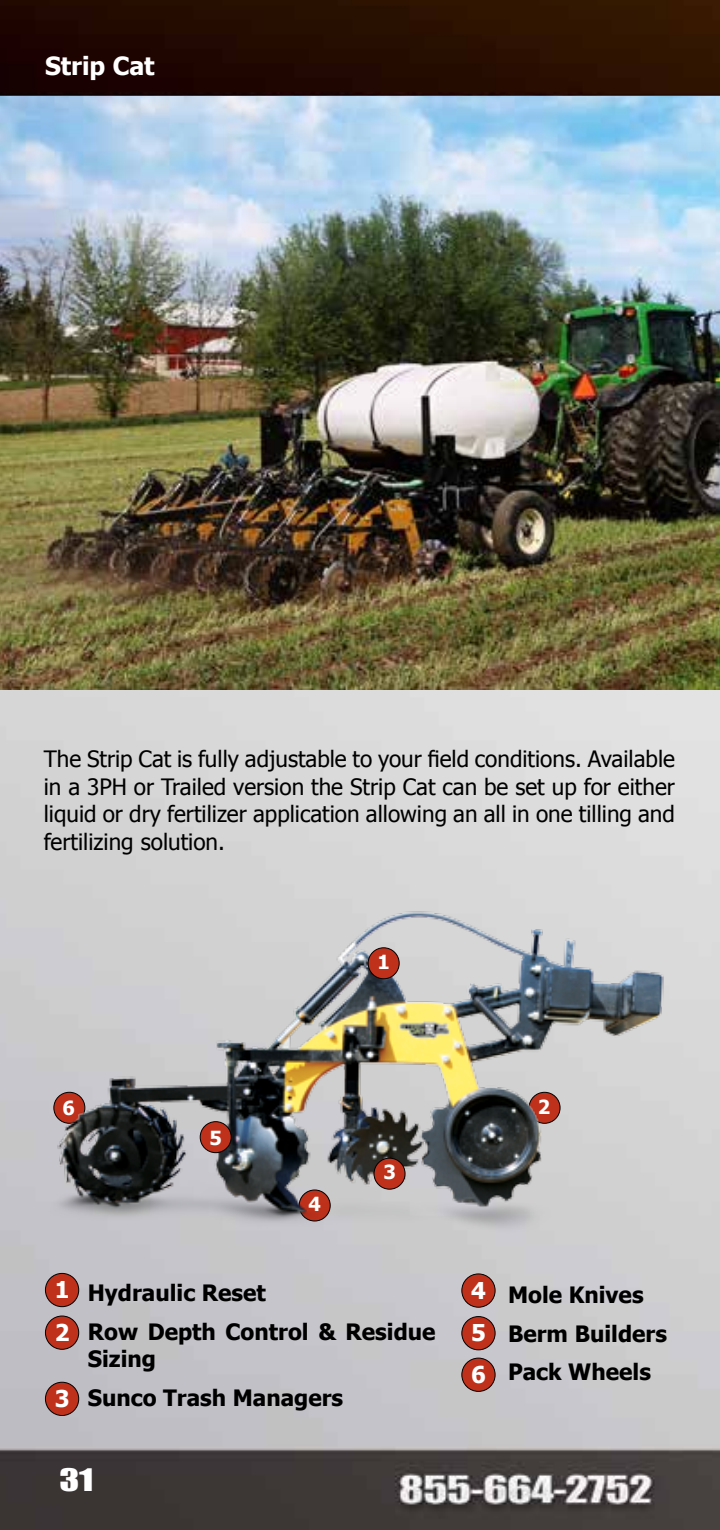
<style>
.page{position:relative;width:720px;height:1530px;background:#fff}
.page>*{position:absolute;margin:0;border:0;box-sizing:border-box;transform-origin:0 0}
.t1{font:28.5px "Impact";color:#fff;scale:1.32 1}
.t2{font:700 25px "Tahoma";color:#fff}
.t3{font:700 23.25px "Tahoma";color:#fff}
.t4{font:22.5px/27.5px "Tahoma";color:#000;text-align:justify}
.t5{font:700 22.5px/38.8px "Tahoma";color:#000}
.t6{font:700 19.5px "Tahoma";color:#fff}
</style>
<div class="page">
<img style="left:0;top:0;width:720px;height:1530px">
<img style="left:28px;top:901px;width:665px;height:356px">
<div style="left:200px;top:1122px;width:31px;height:31px;background:#bf311a;border-radius:50%"></div>
<div style="left:200px;top:1121px;width:32px;height:32px;border:1px solid #000;border-radius:50%"></div>
<div style="left:374px;top:1158px;width:31px;height:31px;background:#bf311a;border-radius:50%"></div>
<div style="left:374px;top:1158px;width:31px;height:32px;border:1px solid #000;border-radius:50%"></div>
<div style="left:368px;top:948px;width:31px;height:31px;background:#bf311a;border-radius:50%"></div>
<div style="left:368px;top:947px;width:32px;height:32px;border:1px solid #000;border-radius:50%"></div>
<div style="left:45px;top:1273px;width:34px;height:34px;background:#bf311a;border-radius:50%"></div>
<div style="left:45px;top:1273px;width:34px;height:34px;border:1px solid #000;border-radius:50%"></div>
<div style="left:45px;top:1382px;width:34px;height:34px;background:#bf311a;border-radius:50%"></div>
<div style="left:45px;top:1382px;width:34px;height:34px;border:1px solid #000;border-radius:50%"></div>
<div style="left:45px;top:1316px;width:34px;height:33px;background:#bf311a;border-radius:50%"></div>
<div style="left:45px;top:1316px;width:34px;height:34px;border:1px solid #000;border-radius:50%"></div>
<div style="left:462px;top:1274px;width:33px;height:33px;background:#bf311a;border-radius:50%"></div>
<div style="left:461px;top:1274px;width:35px;height:34px;border:1px solid #000;border-radius:50%"></div>
<div style="left:462px;top:1358px;width:33px;height:33px;background:#bf311a;border-radius:50%"></div>
<div style="left:461px;top:1358px;width:35px;height:34px;border:1px solid #000;border-radius:50%"></div>
<div style="left:462px;top:1317px;width:33px;height:33px;background:#bf311a;border-radius:50%"></div>
<div style="left:461px;top:1316px;width:35px;height:34px;border:1px solid #000;border-radius:50%"></div>
<img style="left:0;top:97px;width:720px;height:592px">
<p class="t2" style="left:45px;top:48px;width:111px">Strip Cat</p>
<p class="t4" style="left:44px;top:747px;width:633px">The Strip Cat is fully adjustable to your field conditions. Available in a 3PH or Trailed version the Strip Cat can be set up for either liquid or dry fertilizer application allowing an all in one tilling and fertilizing solution.</p>
<p class="t6" style="left:378px;top:948px;width:14px">1</p>
<p class="t6" style="left:63px;top:1094px;width:14px">6</p>
<p class="t6" style="left:538px;top:1093px;width:14px">2</p>
<p class="t6" style="left:210px;top:1124px;width:14px">5</p>
<p class="t6" style="left:309px;top:1190px;width:14px">4</p>
<p class="t6" style="left:383px;top:1159px;width:14px">3</p>
<p class="t3" style="left:55px;top:1273px;width:16px">1</p>
<p class="t3" style="left:55px;top:1316px;width:16px">2</p>
<p class="t3" style="left:55px;top:1382px;width:16px">3</p>
<p class="t5" style="left:88px;top:1274px;width:349px">Hydraulic Reset<br>Row Depth Control &amp; Residue</p>
<p class="t5" style="left:88px;top:1341px;width:257px">Sizing<br>Sunco Trash Managers</p>
<p class="t1" style="left:59px;top:1458px;width:27px">31</p>
<p class="t3" style="left:471px;top:1274px;width:16px">4</p>
<p class="t3" style="left:471px;top:1316px;width:16px">5</p>
<p class="t3" style="left:471px;top:1358px;width:16px">6</p>
<p class="t5" style="left:508px;top:1276px;width:160px">Mole Knives<br>Berm Builders<br>Pack Wheels</p>
</div>
